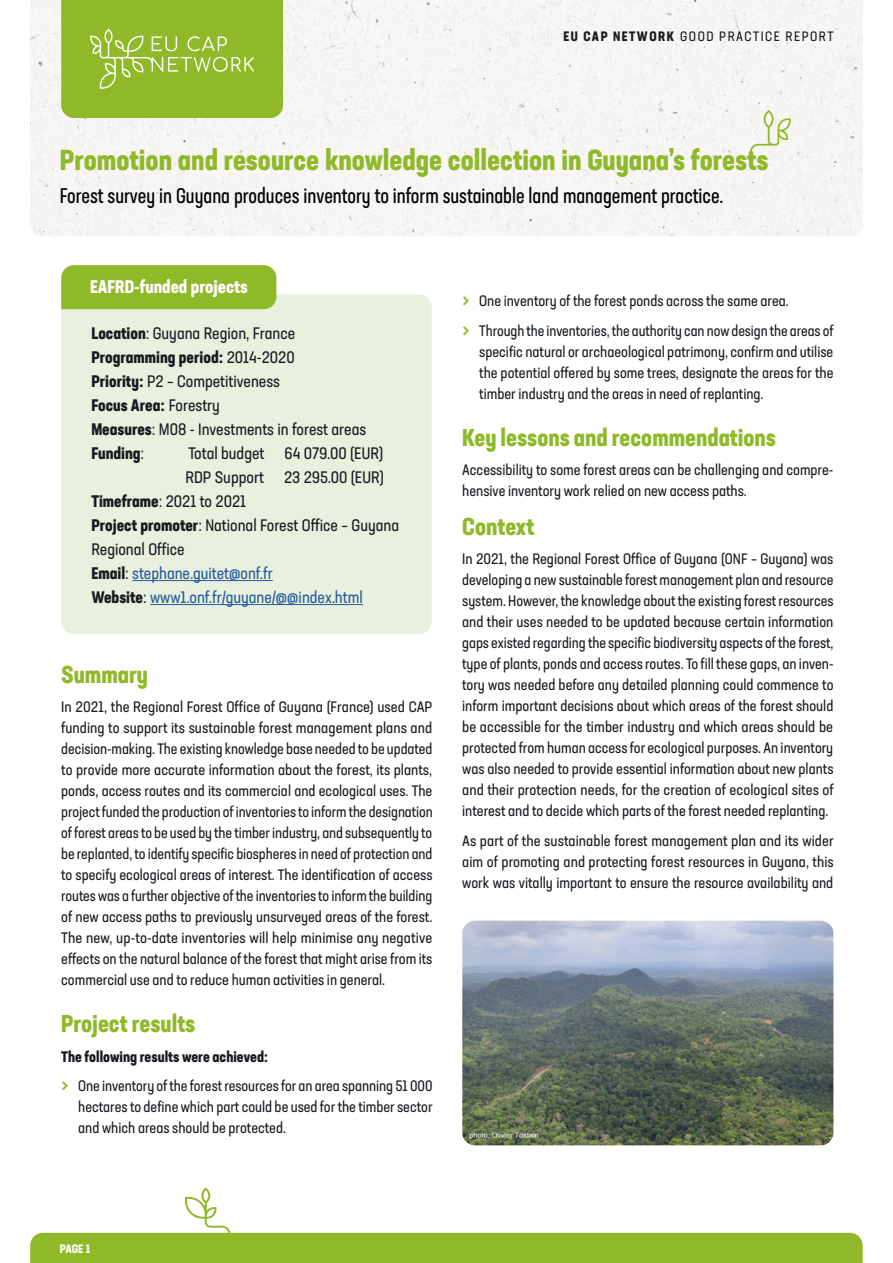
<style>
.page{position:relative;width:893px;height:1263px;background:#fff}
.page>*{position:absolute;margin:0;border:0;box-sizing:border-box;transform-origin:0 0}
.t1{font:700 condensed 28.5px "Neusa Next Std";color:#8fb929}
.t2{font:700 condensed 24px "Neusa Next Std";color:#8fb929}
.t3{font:21px "Neusa Next Std Compact";color:#000}
.t4{font:700 condensed 18px "Neusa Next Std";color:#fff}
.t5{font:condensed 16.5px/24px "Neusa Next Std";color:#171b1f}
.t6{font:condensed 16.5px "Neusa Next Std";color:#275b9b}
.t7{font:condensed 15px/21px "Neusa Next Std";color:#171b1f;text-align:justify}
.t8{font:condensed 13.5px "Neusa Next Std";letter-spacing:.11em;color:#171b1f}
.t9{font:700 condensed 12px "Neusa Next Std";color:#fff}
.s1{font-weight:700}
.s2{font-weight:700;font-stretch:normal}
.s3{font-weight:700;color:#171b1f}
.s4{color:#171b1f}
.s5{font-size:22.5px;color:#8fb929}
</style>
<div class="page">
<svg style="left:30px;top:1187px;width:833px;height:76px"></svg>
<div style="left:30px;top:0;width:833px;height:236px;background:#f7f6f5"></div>
<svg style="left:61px;top:0;width:222px;height:118px;background:#94bc34"></svg>
<div style="left:61px;top:294px;width:371px;height:340px;background:#e8f1de"></div>
<hr style="left:132px;top:580px;width:141px;height:1px;background:#275b9b">
<hr style="left:150px;top:604px;width:213px;height:1px;background:#275b9b">
<div style="left:61px;top:265px;width:215px;height:44px;background:#8fb929"></div>
<svg style="left:750px;top:110px;width:41px;height:42px"></svg>
<img style="left:462px;top:921px;width:371px;height:224px">
<p class="t8" style="left:563px;top:27px;width:271px"><span class="s1">EU CAP NETWORK</span> GOOD PRACTICE REPORT</p>
<h1 class="t1" style="left:60px;top:142px;width:710px">Promotion and resource knowledge collection in Guyana’s forests</h1>
<h3 class="t3" style="left:60px;top:183px;width:665px">Forest survey in Guyana produces inventory to inform sustainable land management practice.</h3>
<p class="t4" style="left:90px;top:275px;width:159px">EAFRD-funded projects</p>
<p class="t5" style="left:91px;top:321px;width:276px"><span class="s1">Location</span>: Guyana Region, France<br><span class="s1">Programming period</span><span class="s2">:</span> 2014-2020<br><span class="s1">Priority</span><span class="s2">:</span> P2 – Competitiveness<br><span class="s1">Focus Area</span><span class="s2">:</span> Forestry<br><span class="s1">Measures</span>: M08 - Investments in forest areas<br><span class="s1">Funding</span>:</p>
<p class="t5" style="left:188px;top:441px;width:196px">Total budget 64 079.00 (EUR)</p>
<p class="t5" style="left:185px;top:465px;width:200px">RDP Support 23 295.00 (EUR)</p>
<p class="t5" style="left:91px;top:489px;width:156px"><span class="s1">Timeframe</span>: 2021 to 2021</p>
<p class="t5" style="left:91px;top:513px;width:309px"><span class="s1">Project promoter</span>: National Forest Office – Guyana</p>
<p class="t5" style="left:91px;top:537px;width:95px">Regional Office</p>
<p class="t6" style="left:91px;top:563px;width:183px"><span class="s3">Email</span><span class="s4">:</span> stephane.guitet@onf.fr</p>
<p class="t6" style="left:91px;top:587px;width:273px"><span class="s3">Website</span><span class="s4">:</span> www1.onf.fr/guyane/@@index.html</p>
<h2 class="t2" style="left:61px;top:659px;width:88px">Summary</h2>
<p class="t7" style="left:61px;top:696px;width:373px">In 2021, the Regional Forest Office of Guyana (France) used CAP funding to support its sustainable forest management plans and decision-making. The existing knowledge base needed to be updated to provide more accurate information about the forest, its plants, ponds, access routes and its commercial and ecological uses. The project funded the production of inventories to inform the designation of forest areas to be used by the timber industry, and subsequently to be replanted, to identify specific biospheres in need of protection and to specify ecological areas of interest. The identification of access routes was a further objective of the inventories to inform the building of new access paths to previously unsurveyed areas of the forest.<br>The new, up-to-date inventories will help minimise any negative effects on the natural balance of the forest that might arise from its commercial use and to reduce human activities in general.</p>
<h2 class="t2" style="left:61px;top:1008px;width:136px">Project results</h2>
<p class="t7" style="left:61px;top:1041px;width:373px;line-height:29.5px"><span class="s1">The following results were achieved:<br></span><span class="s5">&gt;</span> One inventory of the forest resources for an area spanning 51 000</p>
<p class="t7" style="left:78px;top:1096px;width:356px">hectares to define which part could be used for the timber sector and which areas should be protected.</p>
<p class="t7" style="left:462px;top:286px;width:373px;line-height:29.5px"><span class="s5">&gt;</span> One inventory of the forest ponds across the same area.<br><span class="s5">&gt;</span> Through the inventories, the authority can now design the areas of</p>
<p class="t7" style="left:479px;top:341px;width:356px">specific natural or archaeological patrimony, confirm and utilise the potential offered by some trees, designate the areas for the timber industry and the areas in need of replanting.</p>
<h2 class="t2" style="left:462px;top:422px;width:315px">Key lessons and recommendations</h2>
<p class="t7" style="left:462px;top:459px;width:373px">Accessibility to some forest areas can be challenging and compre&shy;hensive inventory work relied on new access paths.</p>
<h2 class="t2" style="left:462px;top:511px;width:74px">Context</h2>
<p class="t7" style="left:462px;top:548px;width:373px">In 2021, the Regional Forest Office of Guyana (ONF – Guyana) was developing a new sustainable forest management plan and resource system. However, the knowledge about the existing forest resources and their uses needed to be updated because certain information gaps existed regarding the specific biodiversity aspects of the forest, type of plants, ponds and access routes. To fill these gaps, an inven&shy;tory was needed before any detailed planning could commence to inform important decisions about which areas of the forest should be accessible for the timber industry and which areas should be protected from human access for ecological purposes. An inventory was also needed to provide essential information about new plants and their protection needs, for the creation of ecological sites of interest and to decide which parts of the forest needed replanting.</p>
<p class="t7" style="left:462px;top:830px;width:373px">As part of the sustainable forest management plan and its wider aim of promoting and protecting forest resources in Guyana, this work was vitally important to ensure the resource availability and</p>
<p class="t9" style="left:60px;top:1241px;width:32px">PAGE 1</p>
</div>
